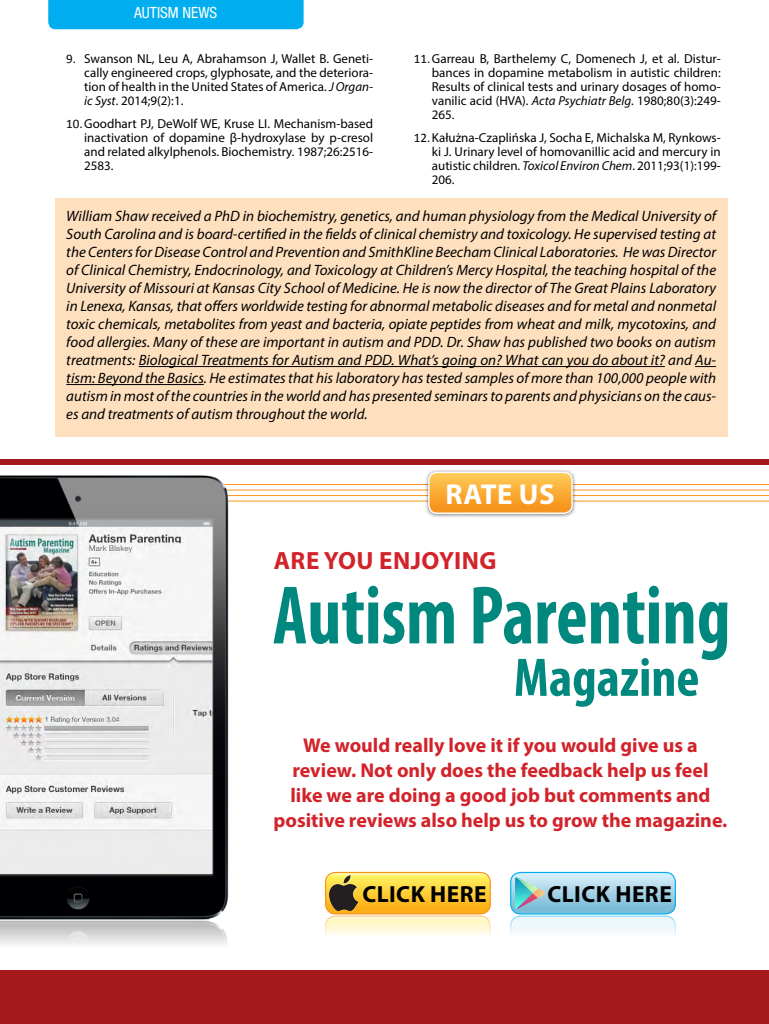
<style>
.page{position:relative;width:769px;height:1024px;background:#fff}
.page>*{position:absolute;margin:0;border:0;box-sizing:border-box;transform-origin:0 0}
.t1{font:700 28.8px "Myriad Pro";letter-spacing:.02em;color:#fff}
.t2{font:700 25px "Myriad Pro";letter-spacing:.02em;color:#d2232a}
.t3{font:700 23.4px "Myriad Pro";letter-spacing:.02em;color:#000}
.t4{font:700 20px/25px "Myriad Pro";color:#d2232a;text-align:center}
.t5{font:condensed 15.5px "Helvetica Neue LT Std";color:#fff}
.t6{font:italic 15px/18px "Myriad Pro";color:#000;text-align:justify}
.t7{font:13px/14px "Myriad Pro";color:#000;text-align:justify}
.s1{font-family:"Calibri"}
.s2{font-style:italic}
</style>
<div class="page">
<div style="left:55px;top:198px;width:672px;height:239px;background:#fee0bf"></div>
<hr style="left:139px;top:366px;width:525px;height:1px;background:#000">
<svg style="left:695px;top:366px;width:20px;height:1px"></svg>
<hr style="left:66px;top:384px;width:138px;height:1px;background:#000">
<div style="left:48px;top:0;width:255px;height:29px;background:#00aeef"></div>
<svg style="left:325px;top:872px;width:165px;height:42px;background:#fdcf3d"></svg>
<div style="left:325px;top:872px;width:165px;height:42px;border:1px solid #f7941e;border-radius:10px"></div>
<svg style="left:325px;top:916px;width:165px;height:41px"></svg>
<div style="left:325px;top:915px;width:165px;height:43px;border:1px solid #f7941e;border-radius:10px"></div>
<svg style="left:510px;top:872px;width:165px;height:42px;background:#a5d3e7"></svg>
<div style="left:510px;top:872px;width:165px;height:42px;border:1px solid #00aeef;border-radius:10px"></div>
<div style="left:510px;top:916px;width:165px;height:41px;background:linear-gradient(to right,#f8fcfd,#f8fcfd);border-radius:10px"></div>
<div style="left:510px;top:915px;width:165px;height:43px;border:1px solid #00aeef;border-radius:10px"></div>
<img style="left:515px;top:877px;width:29px;height:32px">
<hr style="left:0;top:484px;width:768px;height:1px;background:#f7941e">
<hr style="left:0;top:490px;width:768px;height:1px;background:#f7941e">
<hr style="left:0;top:495px;width:768px;height:1px;background:#f7941e">
<hr style="left:0;top:501px;width:768px;height:1px;background:#f7941e">
<div style="left:424px;top:468px;width:152px;height:50px;background:#000;opacity:.5"></div>
<svg style="left:428px;top:472px;width:144px;height:41px;background:#faac37"></svg>
<div style="left:428px;top:472px;width:144px;height:42px;border:1px solid #fff;border-radius:8px"></div>
<img style="left:0;top:475px;width:232px;height:443px">
<img style="left:0;top:918px;width:228px;height:27px">
<div style="left:0;top:459px;width:768px;height:6px;background:#a5181c"></div>
<div style="left:0;top:971px;width:768px;height:53px;background:#a5181c"></div>
<img style="left:329px;top:875px;width:28px;height:35px">
<svg style="left:515px;top:660px;width:182px;height:47px"></svg>
<svg style="left:273px;top:586px;width:454px;height:74px"></svg>
<p class="t5" style="left:134px;top:4px;width:85px">AUTISM NEWS</p>
<p class="t7" style="left:84px;top:52px;width:290px;text-indent:-18px"><span class="s1">9.</span> Swanson NL, Leu A, Abrahamson J, Wallet B. Geneti&shy;cally engineered crops, glyphosate, and the deteriora&shy;tion of health in the United States of America. <span class="s2">J Organ&shy;ic Syst</span>. 2014;9(2):1.</p>
<p class="t7" style="left:84px;top:116px;width:290px;text-indent:-18px"><span class="s1">10.</span>Goodhart PJ, DeWolf WE, Kruse LI. Mechanism-based inactivation of dopamine β-hydroxylase by p-cresol and related alkylphenols. Biochemistry. 1987;26:2516- 2583.</p>
<p class="t7" style="left:431px;top:52px;width:290px;text-indent:-18px"><span class="s1">11.</span>Garreau B, Barthelemy C, Domenech J, et al. Distur&shy;bances in dopamine metabolism in autistic children:<br>Results of clinical tests and urinary dosages of homo&shy;vanilic acid (HVA). <span class="s2">Acta Psychiatr Belg</span>. 1980;80(3):249- 265.</p>
<p class="t7" style="left:431px;top:130px;width:290px;text-indent:-18px"><span class="s1">12.</span>Kałużna-Czaplińska J, Socha E, Michalska M, Rynkows&shy;ki J. Urinary level of homovanillic acid and mercury in autistic children. <span class="s2">Toxicol Environ Chem</span>. 2011;93(1):199- 206.</p>
<p class="t6" style="left:66px;top:207px;width:651px">William Shaw received a PhD in biochemistry, genetics, and human physiology from the Medical University of South Carolina and is board-certified in the fields of clinical chemistry and toxicology. He supervised testing at the Centers for Disease Control and Prevention and SmithKline Beecham Clinical Laboratories. He was Director of Clinical Chemistry, Endocrinology, and Toxicology at Children’s Mercy Hospital, the teaching hospital of the University of Missouri at Kansas City School of Medicine. He is now the director of The Great Plains Laboratory in Lenexa, Kansas, that offers worldwide testing for abnormal metabolic diseases and for metal and nonmetal toxic chemicals, metabolites from yeast and bacteria, opiate peptides from wheat and milk, mycotoxins, and food allergies. Many of these are important in autism and PDD. Dr. Shaw has published two books on autism treatments: Biological Treatments for Autism and PDD. What’s going on? What can you do about it? and Au&shy;tism: Beyond the Basics. He estimates that his laboratory has tested samples of more than 100,000 people with autism in most of the countries in the world and has presented seminars to parents and physicians on the caus&shy;es and treatments of autism throughout the world.</p>
<h1 class="t1" style="left:445px;top:475px;width:111px">RATE US</h1>
<h2 class="t2" style="left:273px;top:544px;width:224px">ARE YOU ENJOYING</h2>
<h3 class="t4" style="left:273px;top:732px;width:455px">We would really love it if you would give us a review. Not only does the feedback help us feel<br>like we are doing a good job but comments and positive reviews also help us to grow the magazine.</h3>
<h3 class="t3" style="left:362px;top:879px;width:126px">CLICK HERE</h3>
<h3 class="t3" style="left:547px;top:879px;width:126px">CLICK HERE</h3>
</div>
